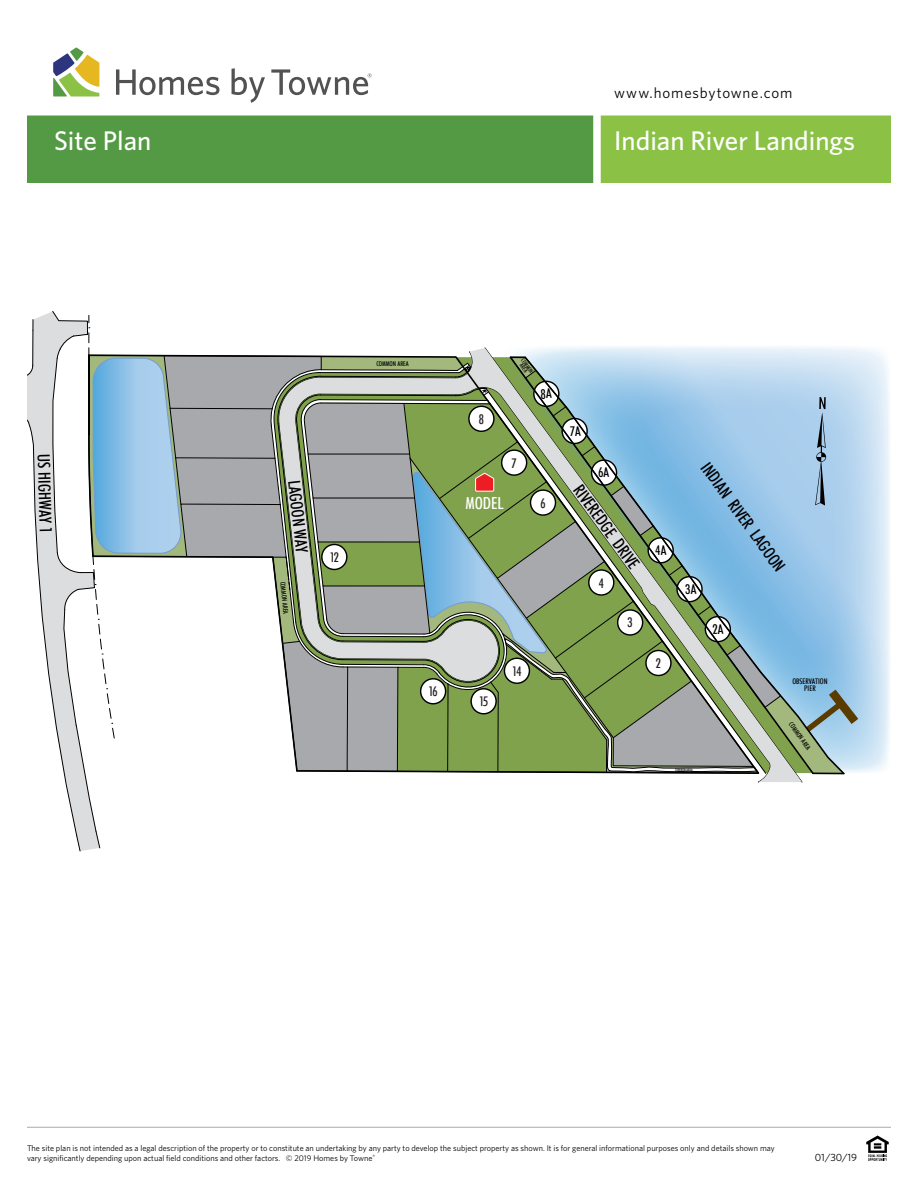
<style>
.page{position:relative;width:918px;height:1188px;background:#fff}
.page>*{position:absolute;margin:0;border:0;box-sizing:border-box;transform-origin:0 0}
.t1{font:500 27px "Whitney";color:#fff}
.t2{font:500 condensed 16.65px "Futura BT";color:#000}
.t3{font:500 condensed 16.65px "Futura BT";color:#fff}
.t4{font:15px "Whitney";letter-spacing:.055em;color:#000}
.t5{font:500 condensed 13.35px "Futura BT";color:#231f20}
.t6{font:10.5px "Whitney";color:#000}
.t7{font:8.25px/9.9px "Whitney";color:#000}
.t8{font:500 condensed 7.8px/7.8px "Futura BT";color:#000;text-align:center}
.t9{font:500 condensed 6.6px "Futura BT";color:#000}
.t10{font:500 condensed 5.55px/4.5px "Futura BT";color:#000;text-align:center}
.t11{font:500 condensed 3.6px "Futura BT";color:#000}
</style>
<div class="page">
<hr style="left:27px;top:1127px;width:864px;height:1px;background:#a7a9ac">
<svg style="left:866px;top:1136px;width:23px;height:25px"></svg>
<svg style="left:53px;top:47px;width:46px;height:49px"></svg>
<svg style="left:116px;top:69px;width:103px;height:26px"></svg>
<svg style="left:232px;top:68px;width:33px;height:35px"></svg>
<svg style="left:271px;top:69px;width:101px;height:26px"></svg>
<div style="left:27px;top:116px;width:570px;height:67px;background:#549a44"></div>
<div style="left:597px;top:116px;width:294px;height:67px;background:#8bc245"></div>
<div style="left:593px;top:113px;width:8px;height:70px;background:#fff"></div>
<svg style="left:858px;top:349px;width:32px;height:423px;background:#d2e5f4"></svg>
<svg style="left:27px;top:311px;width:831px;height:541px"></svg>
<h1 class="t1" style="left:54px;top:122px;width:99px">Site Plan</h1>
<h2 class="t2" style="left:55px;top:454px;width:80px;rotate:89deg">US HIGHWAY 1</h2>
<h3 class="t4" style="left:614px;top:83px;width:180px">www.homesbytowne.com</h3>
<h1 class="t1" style="left:614px;top:122px;width:242px">Indian River Landings</h1>
<h2 class="t2" style="left:305px;top:479px;width:75px;rotate:84deg">LAGOON WAY</h2>
<p class="t9" style="left:287px;top:581px;width:34px;rotate:84deg">COMMON AREA</p>
<h3 class="t5" style="left:330px;top:549px;width:11px">12</h3>
<p class="t9" style="left:376px;top:360px;width:34px">COMMON AREA</p>
<h3 class="t5" style="left:429px;top:683px;width:11px">16</h3>
<p class="t10" style="left:524px;top:358px;width:18px;rotate:55deg">COMMON<br>AREA</p>
<h3 class="t5" style="left:479px;top:411px;width:7px">8</h3>
<h3 class="t5" style="left:512px;top:454px;width:7px">7</h3>
<h2 class="t3" style="left:465px;top:492px;width:40px">MODEL</h2>
<h3 class="t5" style="left:540px;top:494px;width:7px">6</h3>
<h3 class="t5" style="left:479px;top:693px;width:11px">15</h3>
<h3 class="t5" style="left:512px;top:663px;width:11px">14</h3>
<h2 class="t2" style="left:586px;top:480px;width:101px;rotate:54deg">RIVEREDGE DRIVE</h2>
<h3 class="t5" style="left:599px;top:574px;width:7px">4</h3>
<h3 class="t5" style="left:628px;top:614px;width:7px">3</h3>
<h2 class="t2" style="left:713px;top:458px;width:132px;rotate:54deg">INDIAN RIVER LAGOON</h2>
<h3 class="t5" style="left:656px;top:655px;width:7px">2</h3>
<p class="t11" style="left:675px;top:768px;width:19px">COMMON AREA</p>
<p class="t8" style="left:792px;top:677px;width:37px">OBSERVATION<br>PIER</p>
<p class="t9" style="left:794px;top:720px;width:34px;rotate:55deg">COMMON AREA</p>
<p class="t7" style="left:27px;top:1143px;width:749px">The site plan is not intended as a legal description of the property or to constitute an undertaking by any party to develop the subject property as shown. It is for general informational purposes only and details shown may vary significantly depending upon actual field conditions and other factors. © 2019 Homes by Towne<sup>®</sup></p>
<p class="t6" style="left:815px;top:1150px;width:44px">01/30/19</p>
</div>
